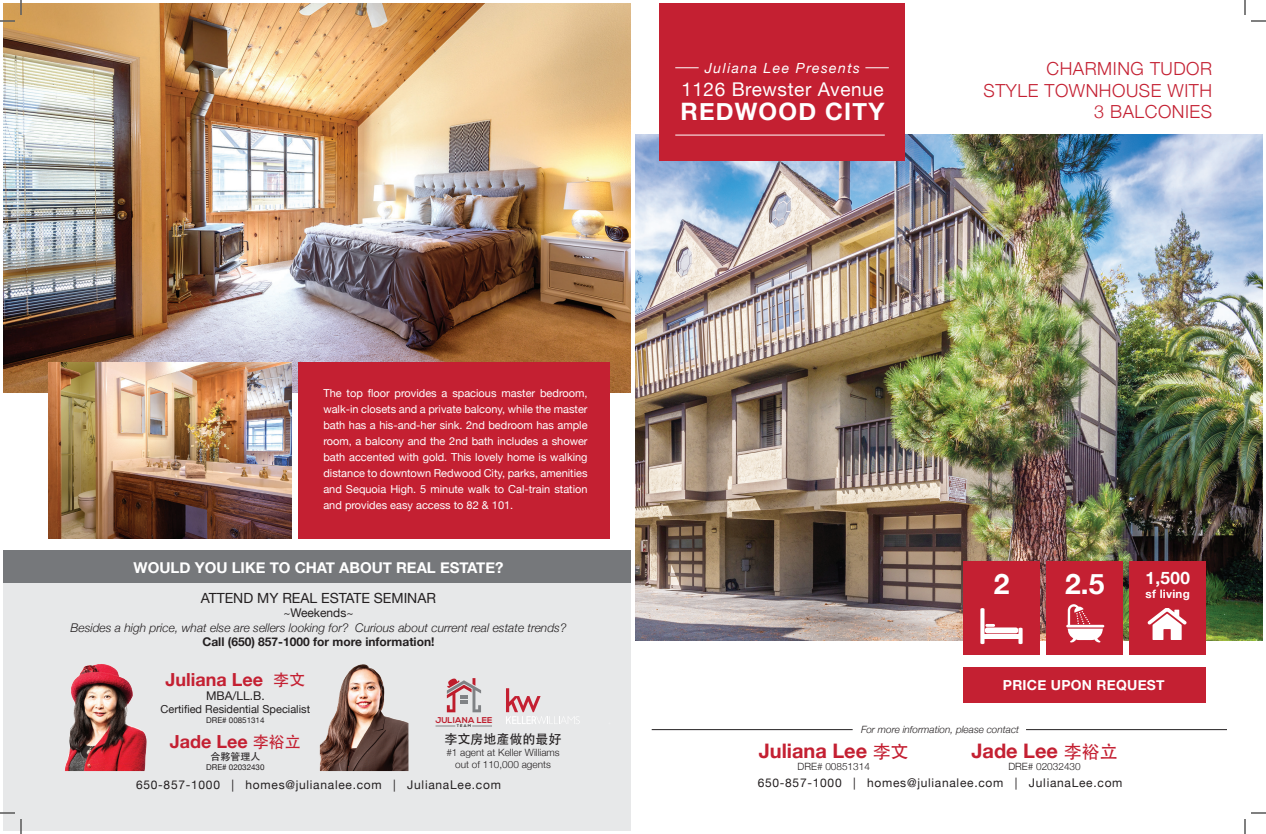
<style>
.page{position:relative;width:1266px;height:834px;background:#fff}
.page>*{position:absolute;margin:0;border:0;box-sizing:border-box;transform-origin:0 0}
.t1{font:700 28.2px "Helvetica Neue";color:#fff}
.t2{font:700 24px "Helvetica Neue";letter-spacing:.05em;color:#fff}
.t3{font:700 20px "Helvetica Neue";color:#c42032}
.t4{font:19px "Helvetica Neue";letter-spacing:.03em;color:#fff}
.t5{font:300 18px/21.6px "Helvetica Neue";letter-spacing:.03em;color:#c42032;text-align:right}
.t6{font:700 18px "Helvetica Neue";color:#c42032}
.t7{font:700 17.1px "Helvetica Neue";color:#fff}
.t8{font:700 15px "Helvetica Neue";color:#fff}
.t9{font:14px "Helvetica Neue";color:#231f20}
.t10{font:italic 14px "Helvetica Neue";letter-spacing:.1em;color:#fff}
.t11{font:700 13.8px "Helvetica Neue";letter-spacing:.02em;color:#fff}
.t12{font:13px "Adobe Heiti Std";color:#231f20}
.t13{font:12px "Helvetica Neue";letter-spacing:.06em;color:#231f20}
.t14{font:italic 300 12px "Helvetica Neue";color:#231f20}
.t15{font:700 12px "Helvetica Neue";color:#231f20}
.t16{font:12px "Helvetica Neue";color:#231f20}
.t17{font:700 11.6px "Helvetica Neue";letter-spacing:.02em;color:#fff}
.t18{font:11px/16px "Helvetica Neue";color:#fff;text-align:justify}
.t19{font:11px "Helvetica Neue";color:#231f20}
.t20{font:300 10px/12px "Helvetica Neue";color:#231f20;text-align:center}
.t21{font:italic 300 10px "Helvetica Neue";color:#231f20}
.t22{font:500 10px "ST Heiti TC";color:#231f20}
.t23{font:700 8.4px "Nexa";letter-spacing:.015em;color:#be1d2c}
.t24{font:8px "Helvetica Neue";color:#231f20}
.t25{font:700 3.8px "Nexa";color:#231f20}
.s1{font-family:"Adobe Heiti Std";font-weight:400;font-size:16px}
.s2{font-family:"ST Heiti TC";font-weight:500;font-size:18px}
</style>
<div class="page">
<div style="left:3px;top:583px;width:628px;height:248px;background:#e7e8e9"></div>
<img style="left:65px;top:664px;width:82px;height:107px">
<img style="left:321px;top:664px;width:44px;height:80px">
<div style="left:3px;top:551px;width:628px;height:32px;background:#76787b"></div>
<svg style="left:506px;top:688px;width:74px;height:36px"></svg>
<svg style="left:447px;top:678px;width:34px;height:34px"></svg>
<svg style="left:436px;top:726px;width:19px;height:1px"></svg>
<svg style="left:472px;top:726px;width:20px;height:1px"></svg>
<div style="left:964px;top:667px;width:242px;height:36px;background:#c42032"></div>
<img style="left:635px;top:134px;width:628px;height:506px">
<div style="left:964px;top:561px;width:76px;height:94px;background:#c42032"></div>
<svg style="left:1018px;top:628px;width:5px;height:16px"></svg>
<hr style="left:984px;top:634px;width:36px;height:4px;background:#fff">
<div style="left:985px;top:627px;width:33px;height:6px;background:#fff;border-radius:2px"></div>
<svg style="left:980px;top:608px;width:15px;height:36px"></svg>
<div style="left:1046px;top:561px;width:77px;height:94px;background:#c42032"></div>
<svg style="left:1066px;top:604px;width:38px;height:39px"></svg>
<div style="left:1129px;top:561px;width:77px;height:94px;background:#c42032"></div>
<svg style="left:1148px;top:608px;width:39px;height:32px"></svg>
<hr style="left:1026px;top:729px;width:201px;height:1px;background:#231f20">
<hr style="left:652px;top:729px;width:201px;height:1px;background:#231f20">
<div style="left:660px;top:3px;width:245px;height:158px;background:#c42032"></div>
<hr style="left:675px;top:135px;width:210px;height:1px;background:#fff">
<svg style="left:675px;top:67px;width:24px;height:1px"></svg>
<svg style="left:865px;top:67px;width:24px;height:1px"></svg>
<img style="left:3px;top:3px;width:628px;height:390px">
<img style="left:49px;top:362px;width:242px;height:176px">
<div style="left:298px;top:362px;width:312px;height:176px;background:#c42032"></div>
<svg style="left:0;top:0;width:22px;height:22px"></svg>
<svg style="left:0;top:812px;width:22px;height:22px"></svg>
<svg style="left:1244px;top:0;width:22px;height:22px"></svg>
<svg style="left:1244px;top:812px;width:22px;height:22px"></svg>
<p class="t10" style="left:705px;top:58px;width:156px">Juliana Lee Presents</p>
<p class="t4" style="left:681px;top:75px;width:204px">1126 Brewster Avenue</p>
<p class="t2" style="left:681px;top:93px;width:205px">REDWOOD CITY</p>
<p class="t5" style="left:984px;top:57px;width:230px">CHARMING TUDOR<br>STYLE TOWNHOUSE WITH<br>3 BALCONIES</p>
<p class="t18" style="left:323px;top:385px;width:266px">The top floor provides a spacious master bedroom, walk-in closets and a private balcony, while the master bath has a his-and-her sink. 2nd bedroom has ample room, a balcony and the 2nd bath includes a shower bath accented with gold. This lovely home is walking distance to downtown Redwood City, parks, amenities and Sequoia High. 5 minute walk to Cal-train station and provides easy access to 82 &amp; 101.</p>
<p class="t8" style="left:134px;top:556px;width:371px">WOULD YOU LIKE TO CHAT ABOUT REAL ESTATE?</p>
<p class="t9" style="left:201px;top:588px;width:237px">ATTEND MY REAL ESTATE SEMINAR</p>
<p class="t16" style="left:283px;top:604px;width:72px">~Weekends~</p>
<p class="t14" style="left:71px;top:618px;width:497px">Besides a high price, what else are sellers looking for? Curious about current real estate trends?</p>
<p class="t15" style="left:203px;top:632px;width:233px">Call (650) 857-1000 for more information!</p>
<p class="t1" style="left:994px;top:562px;width:17px">2</p>
<p class="t1" style="left:1065px;top:562px;width:41px">2.5</p>
<p class="t7" style="left:1146px;top:565px;width:46px">1,500</p>
<p class="t17" style="left:1146px;top:585px;width:46px">sf living</p>
<p class="t6" style="left:166px;top:665px;width:141px">Juliana Lee <span class="s1">李文</span></p>
<p class="t13" style="left:206px;top:687px;width:60px">MBA/LL.B.</p>
<p class="t19" style="left:161px;top:701px;width:151px">Certified Residential Specialist</p>
<p class="t24" style="left:206px;top:714px;width:60px">DRE# 00851314</p>
<p class="t6" style="left:170px;top:728px;width:133px">Jade Lee <span class="s1">李裕立</span></p>
<p class="t22" style="left:210px;top:751px;width:51px">合夥管理人</p>
<p class="t24" style="left:206px;top:761px;width:60px">DRE# 02032430</p>
<p class="t11" style="left:1003px;top:674px;width:163px">PRICE UPON REQUEST</p>
<p class="t23" style="left:435px;top:715px;width:58px">JULIANA LEE</p>
<p class="t25" style="left:457px;top:724px;width:16px">TEAM</p>
<p class="t21" style="left:861px;top:721px;width:160px">For more information, please contact</p>
<p class="t12" style="left:445px;top:731px;width:119px">李文房地產做的最好</p>
<p class="t20" style="left:446px;top:746px;width:115px">#1 agent at Keller Williams out of 110,000 agents</p>
<p class="t3" style="left:759px;top:735px;width:152px">Juliana Lee <span class="s2">李文</span></p>
<p class="t20" style="left:798px;top:760px;width:74px">DRE# 00851314</p>
<p class="t3" style="left:971px;top:735px;width:148px">Jade Lee <span class="s2">李裕立</span></p>
<p class="t20" style="left:1008px;top:760px;width:74px">DRE# 02032430</p>
<p class="t13" style="left:136px;top:776px;width:366px">650-857-1000 | homes@julianalee.com | JulianaLee.com</p>
<p class="t13" style="left:758px;top:774px;width:366px">650-857-1000 | homes@julianalee.com | JulianaLee.com</p>
</div>
